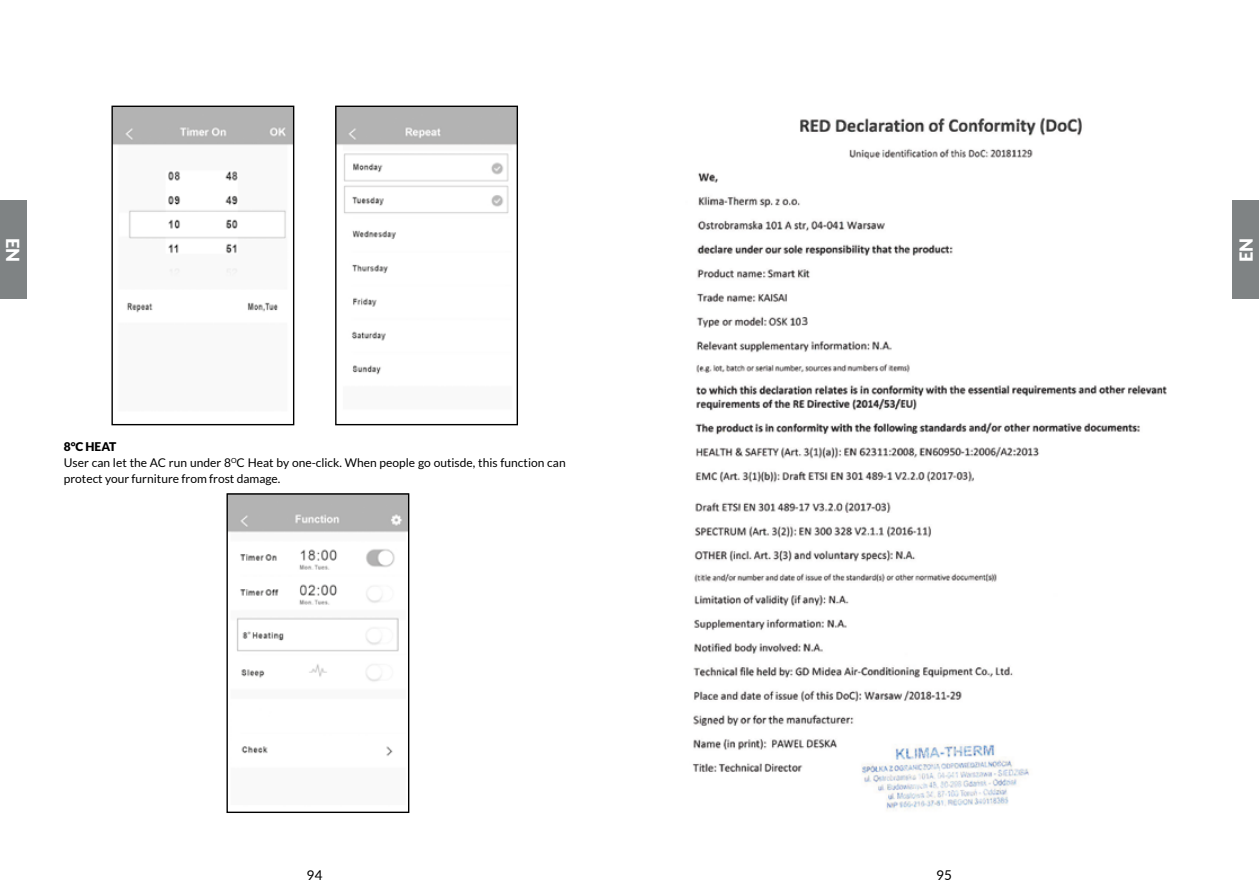
<style>
.page{position:relative;width:1259px;height:893px;background:#fff}
.page>*{position:absolute;margin:0;border:0;box-sizing:border-box;transform-origin:0 0}
.t1{font:900 18px "Lato";color:#fff}
.t2{font:13.5px "Lato";color:#000}
.t3{font:12px/15.9px "Lato";color:#000}
.s1{font-weight:900}
</style>
<div class="page">
<img style="left:113px;top:108px;width:179px;height:205px">
<div style="left:111px;top:106px;width:183px;height:319px;border:1px solid #000"></div>
<img style="left:337px;top:108px;width:179px;height:267px">
<div style="left:335px;top:106px;width:183px;height:319px;border:1px solid #000"></div>
<img style="left:228px;top:495px;width:179px;height:261px">
<div style="left:226px;top:493px;width:183px;height:320px;border:1px solid #000"></div>
<img style="left:695px;top:117px;width:472px;height:366px">
<svg style="left:801px;top:317px;width:6px;height:9px"></svg>
<img style="left:692px;top:501px;width:337px;height:308px">
<div style="left:0;top:201px;width:27px;height:98px;background:#7f8384"></div>
<div style="left:1232px;top:201px;width:27px;height:98px;background:#7f8384"></div>
<h1 class="t1" style="left:26px;top:238px;width:26px;rotate:90deg">EN</h1>
<h1 class="t1" style="left:1232px;top:262px;width:26px;rotate:-90deg">EN</h1>
<p class="t3" style="left:64px;top:438px;width:503px"><span class="s1">8°C HEAT<br></span>User can let the AC run under 8<sup>O</sup>C Heat by one-click. When people go outisde, this function can protect your furniture from frost damage.</p>
<p class="t2" style="left:307px;top:865px;width:17px">94</p>
<p class="t2" style="left:936px;top:865px;width:17px">95</p>
</div>
